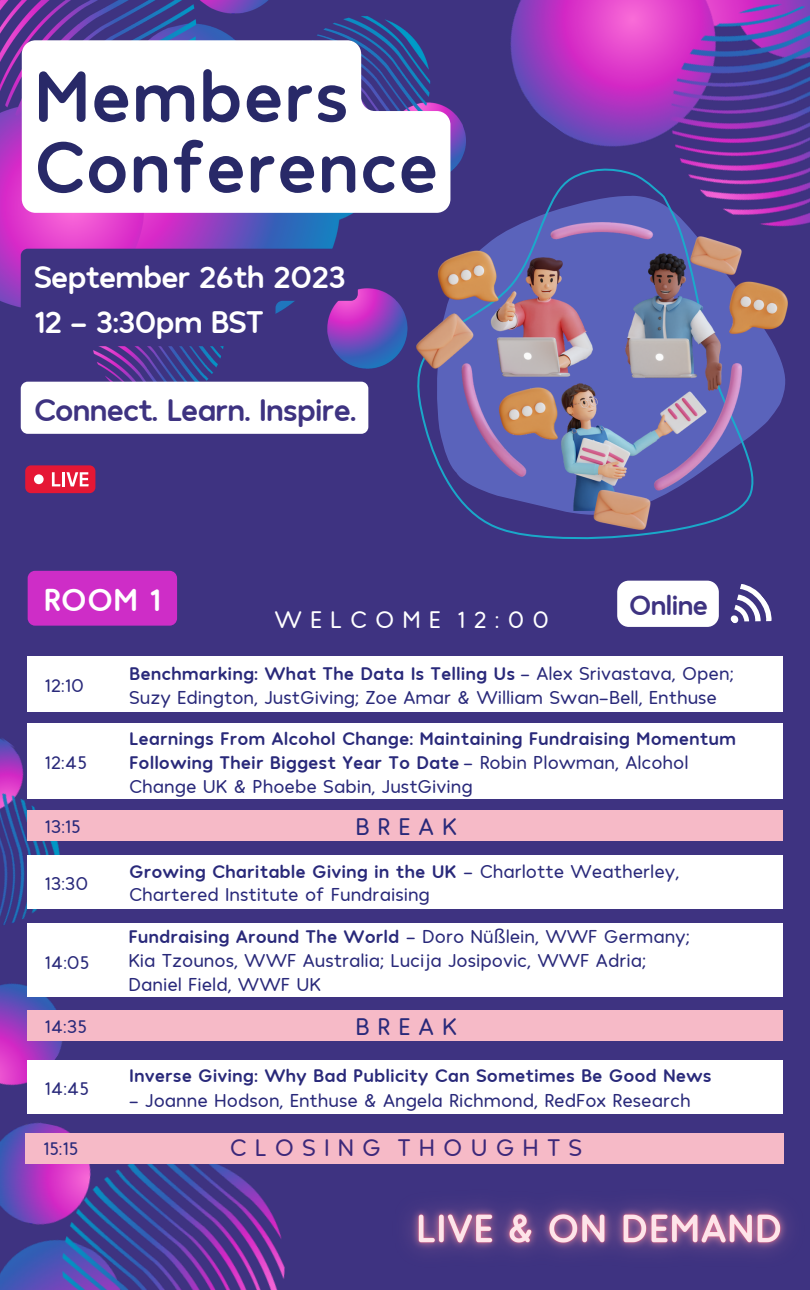
<style>
.page{position:relative;width:810px;height:1290px;background:#3e3381}
.page>*{position:absolute;margin:0;border:0;box-sizing:border-box;transform-origin:0 0}
.t1{font:700 74.7px "Hank Rnd";color:#282968}
.t2{font:700 33px "Hank Rnd";color:#fff}
.t3{font:700 32.5px "Hank Rnd";letter-spacing:-.04em;color:#fff}
.t4{font:700 32.5px "Hank Rnd";letter-spacing:-.04em;color:#3e3381}
.t5{font:700 28.9px "Hank Rnd";letter-spacing:-.04em;color:#3e3381}
.t6{font:24.4px "Hank Rnd";letter-spacing:.335em;color:#3c287a}
.t7{font:24.4px "Hank Rnd";letter-spacing:.335em;color:#fff}
.t8{font:24.4px "Hank Rnd";letter-spacing:.335em;color:#29297a}
.t9{font:700 19px/24px "Hank Rnd";color:#29297a}
.t10{font:19px/23.8px "Hank Rnd";color:#29297a}
.t11{font:18.9px "Hank Rnd";color:#29297a}
.s1{font-weight:400}
.s2{font-family:"Noto Sans";font-weight:400}
</style>
<div class="page">
<img style="left:510px;top:0;width:300px;height:226px">
<img style="left:190px;top:1163px;width:147px;height:127px">
<img style="left:0;top:586px;width:190px;height:704px">
<div style="left:27px;top:657px;width:756px;height:55px;background:#fff"></div>
<div style="left:27px;top:811px;width:756px;height:30px;background:#f6bac7"></div>
<div style="left:26px;top:1133px;width:758px;height:30px;background:#f6bac7"></div>
<div style="left:27px;top:1010px;width:756px;height:31px;background:#f6bac7"></div>
<div style="left:27px;top:1060px;width:756px;height:54px;background:#fff"></div>
<div style="left:25px;top:465px;width:70px;height:28px;background:#e51735;border-radius:6px"></div>
<svg style="left:52px;top:472px;width:37px;height:14px"></svg>
<div style="left:34px;top:474px;width:10px;height:10px;background:#fff;border-radius:50%"></div>
<img style="left:0;top:0;width:466px;height:401px">
<div style="left:21px;top:382px;width:347px;height:52px;background:#fff;border-radius:7px"></div>
<svg style="left:22px;top:40px;width:428px;height:173px;fill:#fff"></svg>
<svg style="left:730px;top:584px;width:42px;height:40px"></svg>
<div style="left:617px;top:581px;width:102px;height:46px;background:#fff;border-radius:12px"></div>
<svg style="left:417px;top:168px;width:339px;height:372px"></svg>
<img style="left:417px;top:223px;width:371px;height:306px">
<div style="left:27px;top:723px;width:756px;height:76px;background:#fff"></div>
<div style="left:27px;top:855px;width:756px;height:54px;background:#fff"></div>
<div style="left:27px;top:923px;width:756px;height:73px;background:#fff"></div>
<img style="left:369px;top:1163px;width:419px;height:89px">
<div style="left:28px;top:571px;width:149px;height:55px;background:#ce2dc7;border-radius:7px"></div>
<svg style="left:21px;top:249px;width:337px;height:97px"></svg>
<p class="t1" style="left:34px;top:46px;width:317px">Members</p>
<p class="t1" style="left:34px;top:117px;width:406px">Conference</p>
<p class="t3" style="left:34px;top:255px;width:314px">September 26th 2023</p>
<p class="t3" style="left:34px;top:301px;width:232px">12 - 3:30pm BST</p>
<p class="t4" style="left:34px;top:388px;width:325px">Connect. Learn. Inspire.</p>
<p class="t2" style="left:44px;top:578px;width:119px">ROOM 1</p>
<p class="t7" style="left:274px;top:603px;width:276px">WELCOME 12:00</p>
<p class="t5" style="left:629px;top:586px;width:81px">Online</p>
<p class="t10" style="left:44px;top:672px;width:41px">12:10</p>
<p class="t10" style="left:44px;top:749px;width:44px">12:45</p>
<p class="t9" style="left:129px;top:660px;width:606px">Benchmarking: What The Data Is Telling Us <span class="s1">- Alex Srivastava, Open;</span></p>
<p class="t10" style="left:129px;top:684px;width:589px">Suzy Edington, JustGiving; Zoe Amar &amp; William Swan-Bell, Enthuse</p>
<p class="t9" style="left:129px;top:725px;width:608px">Learnings From Alcohol Change: Maintaining Fundraising Momentum<br>Following Their Biggest Year To Date <span class="s1">- Robin Plowman, Alcohol</span></p>
<p class="t10" style="left:129px;top:773px;width:345px">Change UK &amp; Phoebe Sabin, JustGiving</p>
<p class="t11" style="left:45px;top:814px;width:38px">13:15</p>
<p class="t8" style="left:355px;top:810px;width:103px">BREAK</p>
<p class="t10" style="left:44px;top:870px;width:45px">13:30</p>
<p class="t10" style="left:44px;top:949px;width:46px">14:05</p>
<p class="t9" style="left:129px;top:858px;width:552px">Growing Charitable Giving in the UK <span class="s1">- Charlotte Weatherley,</span></p>
<p class="t10" style="left:129px;top:882px;width:302px">Chartered Institute of Fundraising</p>
<p class="t9" style="left:128px;top:924px;width:563px">Fundraising Around The World <span class="s1">- Doro Nü</span><span class="s2">ß</span><span class="s1">lein, WWF Germany;</span></p>
<p class="t10" style="left:128px;top:947px;width:519px">Kia Tzounos, WWF Australia; Lucija Josipovic, WWF Adria;<br>Daniel Field, WWF UK</p>
<p class="t11" style="left:45px;top:1014px;width:44px">14:35</p>
<p class="t8" style="left:355px;top:1010px;width:103px">BREAK</p>
<p class="t10" style="left:44px;top:1075px;width:46px">14:45</p>
<p class="t9" style="left:129px;top:1063px;width:584px">Inverse Giving: Why Bad Publicity Can Sometimes Be Good News</p>
<p class="t10" style="left:129px;top:1087px;width:563px">- Joanne Hodson, Enthuse &amp; Angela Richmond, RedFox Research</p>
<p class="t11" style="left:43px;top:1136px;width:37px">15:15</p>
<p class="t6" style="left:230px;top:1132px;width:354px">CLOSING THOUGHTS</p>
</div>
